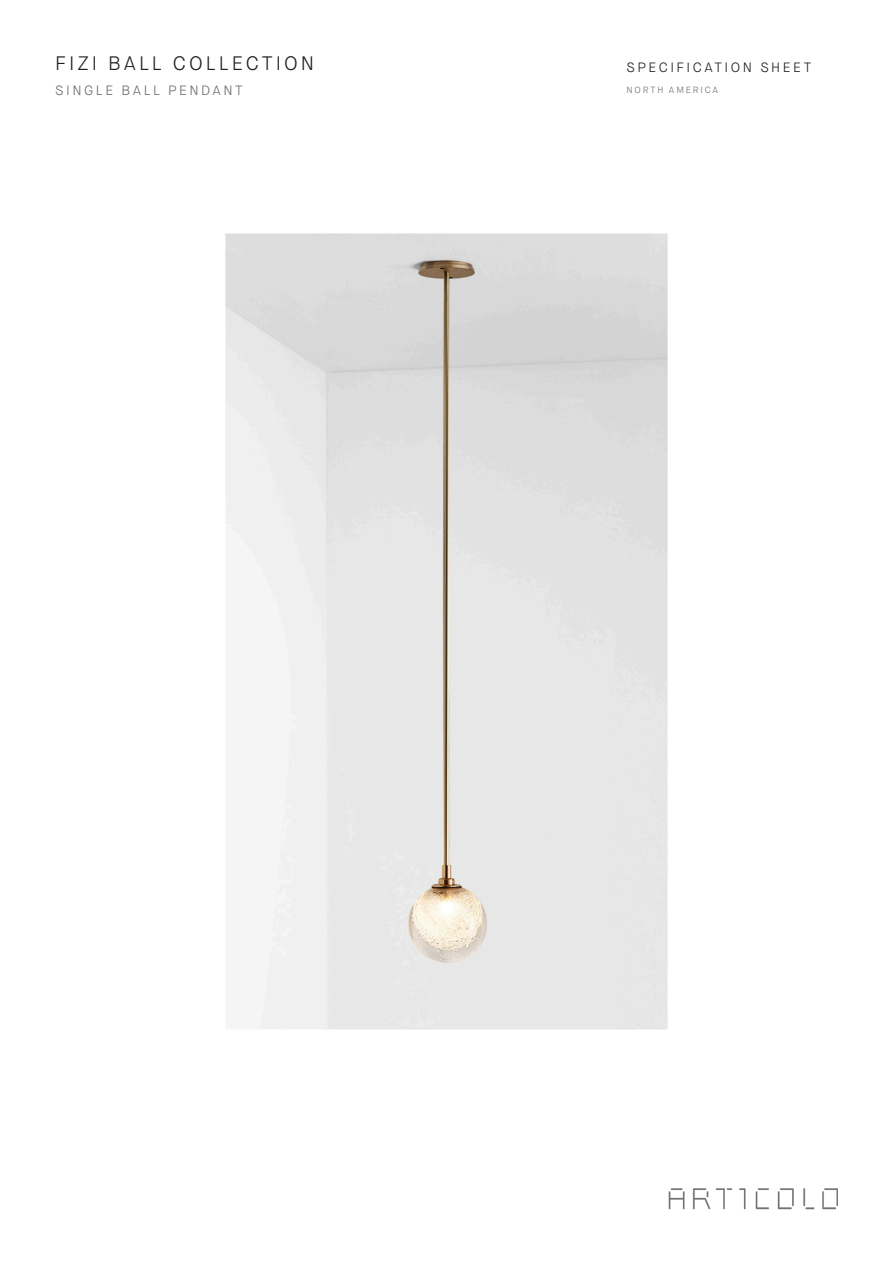
<style>
.page{position:relative;width:893px;height:1263px;background:#fff}
.page>*{position:absolute;margin:0;border:0;box-sizing:border-box;transform-origin:0 0}
.t1{font:300 19.5px "Maison Neue";letter-spacing:.15em;color:#231f20}
.t2{font:300 13.5px "Maison Neue";letter-spacing:.185em;color:#231f20}
.t3{font:300 13.5px "Maison Neue";letter-spacing:.19em;color:#6c6d70}
.t4{font:300 9px "Maison Neue";letter-spacing:.205em;color:#6c6d70}
</style>
<div class="page">
<img style="left:668px;top:1188px;width:170px;height:22px">
<img style="left:225px;top:233px;width:443px;height:796px">
<p class="t1" style="left:55px;top:51px;width:260px">FIZI BALL COLLECTION</p>
<p class="t3" style="left:55px;top:82px;width:189px">SINGLE BALL PENDANT</p>
<p class="t2" style="left:627px;top:59px;width:186px">SPECIFICATION SHEET</p>
<p class="t4" style="left:627px;top:84px;width:93px">NORTH AMERICA</p>
</div>
